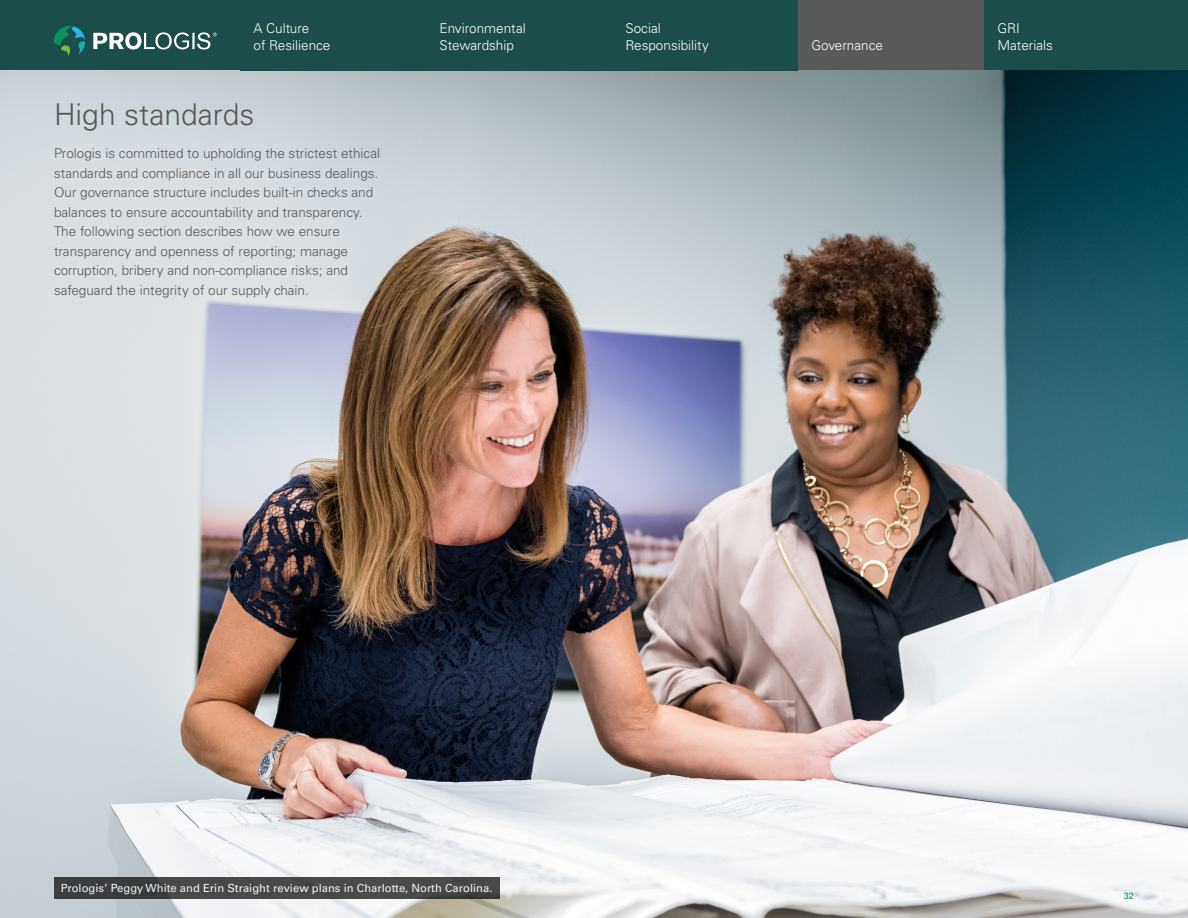
<style>
.page{position:relative;width:1188px;height:918px;background:#fff}
.page>*{position:absolute;margin:0;border:0;box-sizing:border-box;transform-origin:0 0}
.Headline{font:300 30px "Univers LT Std";color:#58595b}
.Body_Copy{font:300 13.5px/19.5px "Univers LT Std";color:#58595b}
.Nav_Body{font:300 13.5px/16.5px "Univers LT Std";color:#fff}
.Caption_white{font:11.25px "Univers LT Std";color:#eff2f3}
.t1{font:9px "Univers LT Std";color:#008e5b}
</style>
<div class="page">
<img style="left:0;top:70px;width:1188px;height:848px">
<div style="left:54px;top:877px;width:445px;height:21px;background:linear-gradient(to right,#3d3f41,#4c4c4c)"></div>
<div style="left:0;top:0;width:1188px;height:70px;background:#1b4d4a"></div>
<svg style="left:54px;top:26px;width:31px;height:30px"></svg>
<svg style="left:93px;top:32px;width:124px;height:18px"></svg>
<div style="left:798px;top:0;width:186px;height:70px;background:#58595b"></div>
<p class="Nav_Body" style="left:254px;top:20px;width:79px">A Culture<br>of Resilience</p>
<p class="Headline" style="left:54px;top:97px;width:202px">High standards</p>
<p class="Body_Copy" style="left:54px;top:144px;width:328px">Prologis is committed to upholding the strictest ethical standards and compliance in all our business dealings.<br>Our governance structure includes built-in checks and balances to ensure accountability and transparency.<br>The following section describes how we ensure transparency and openness of reporting; manage corruption, bribery and non-compliance risks; and safeguard the integrity of our supply chain.</p>
<p class="Nav_Body" style="left:440px;top:20px;width:88px">Environmental<br>Stewardship</p>
<p class="Nav_Body" style="left:626px;top:20px;width:85px">Social<br>Responsibility</p>
<p class="Nav_Body" style="left:812px;top:37px;width:73px">Governance</p>
<p class="Nav_Body" style="left:998px;top:20px;width:57px">GRI<br>Materials</p>
<p class="Caption_white" style="left:61px;top:881px;width:433px">Prologis’ Peggy White and Erin Straight review plans in Charlotte, North Carolina.</p>
<p class="t1" style="left:1124px;top:890px;width:12px">32</p>
</div>
